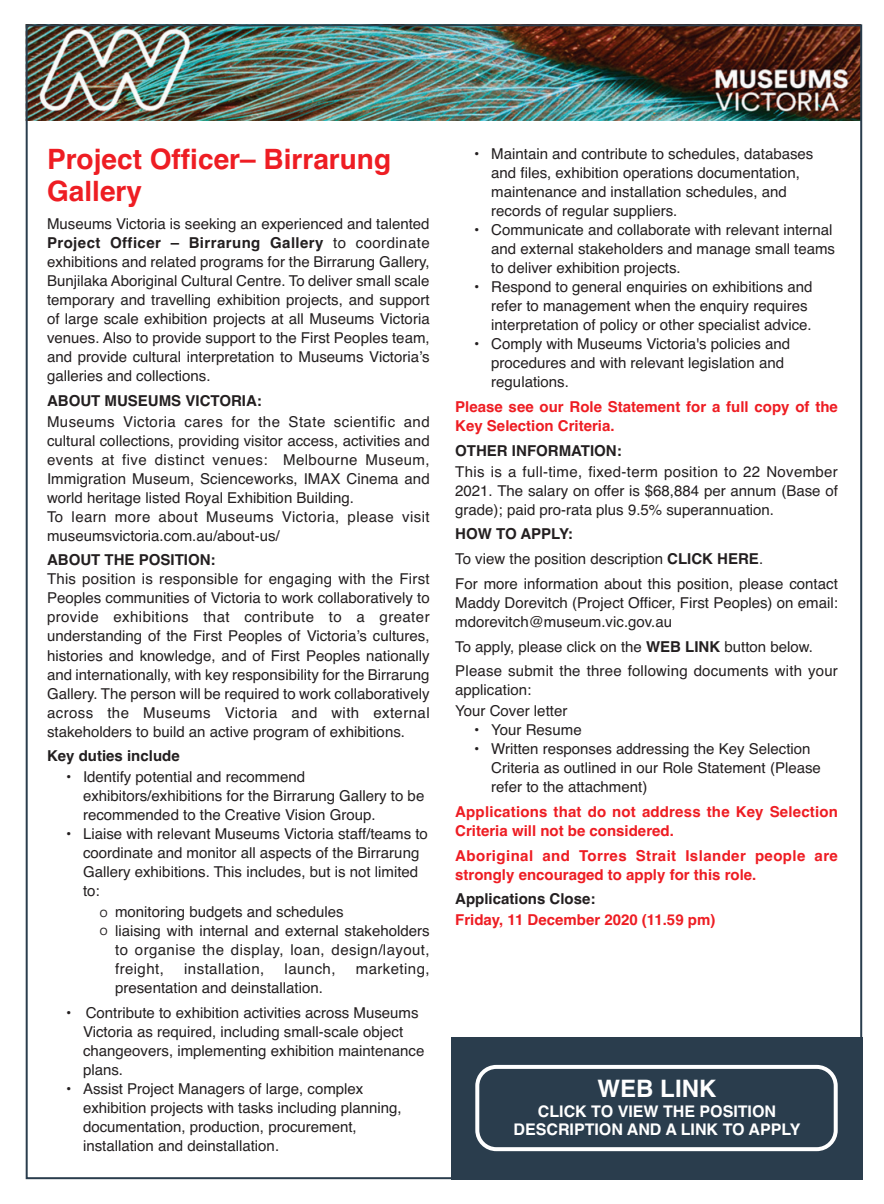
<style>
.page{position:relative;width:884px;height:1204px;background:#fff}
.page>*{position:absolute;margin:0;border:0;box-sizing:border-box;transform-origin:0 0}
.t1{font:700 28px/32px "Helvetica";color:#ee1d23}
.t2{font:700 24px "Helvetica";color:#fff}
.t3{font:700 16px/18px "Helvetica";color:#fff;text-align:center}
.t4{font:15px/19px "Helvetica";color:#231f20}
.t5{font:700 15px/19px "Helvetica";color:#ee1d23}
.t6{font:700 15px "Helvetica";color:#231f20}
.t7{font:700 15px/19px "Helvetica";letter-spacing:.03em;color:#ee1d23}
.t8{font:15px "Helvetica";letter-spacing:.03em;color:#231f20}
.t9{font:10px/18.6px "Helvetica";color:#231f20}
.s1{font-weight:700}
</style>
<div class="page">
<img style="left:29px;top:27px;width:829px;height:93px">
<div style="left:450px;top:1037px;width:411px;height:142px;background:#2a3d4d"></div>
<svg style="left:475px;top:1065px;width:362px;height:86px"></svg>
<h1 class="t1" style="left:47px;top:146px;width:345px">Project Officer– Birrarung<br>Gallery</h1>
<p class="t4" style="left:47px;top:216px;width:384px;text-align:justify">Museums Victoria is seeking an experienced and talented <span class="s1">Project Officer – Birrarung Gallery</span> to coordinate exhibitions and related programs for the Birrarung Gallery, Bunjilaka Aboriginal Cultural Centre. To deliver small scale temporary and travelling exhibition projects, and support of large scale exhibition projects at all Museums Victoria venues. Also to provide support to the First Peoples team, and provide cultural interpretation to Museums Victoria’s galleries and collections.</p>
<p class="t6" style="left:47px;top:395px;width:216px">ABOUT MUSEUMS VICTORIA:</p>
<p class="t4" style="left:47px;top:413px;width:384px">Museums Victoria cares for the State scientific and cultural collections, providing visitor access, activities and events at five distinct venues: Melbourne Museum, Immigration Museum, Scienceworks, IMAX Cinema and world heritage listed Royal Exhibition Building.<br>To learn more about Museums Victoria, please visit museumsvictoria.com.au/about-us/</p>
<p class="t6" style="left:47px;top:555px;width:170px">ABOUT THE POSITION:</p>
<p class="t4" style="left:47px;top:571px;width:384px;text-align:justify">This position is responsible for engaging with the First Peoples communities of Victoria to work collaboratively to provide exhibitions that contribute to a greater understanding of the First Peoples of Victoria’s cultures, histories and knowledge, and of First Peoples nationally and internationally, with key responsibility for the Birrarung Gallery. The person will be required to work collaboratively across the Museums Victoria and with external stakeholders to build an active program of exhibitions.</p>
<p class="t6" style="left:47px;top:750px;width:134px">Key duties include</p>
<p class="t4" style="left:83px;top:769px;width:342px;text-indent:-17px">• Identify potential and recommend exhibitors/exhibitions for the Birrarung Gallery to be recommended to the Creative Vision Group.</p>
<p class="t4" style="left:83px;top:826px;width:346px;text-indent:-17px">• Liaise with relevant Museums Victoria staff/teams to coordinate and monitor all aspects of the Birrarung Gallery exhibitions. This includes, but is not limited to:</p>
<p class="t4" style="left:115px;top:904px;width:316px">monitoring budgets and schedules<br>liaising with internal and external stakeholders to organise the display, loan, design/layout, freight,</p>
<p class="t9" style="left:100px;top:905px;width:9px">O<br>O</p>
<p class="t8" style="left:184px;top:963px;width:82px">installation,</p>
<p class="t4" style="left:284px;top:961px;width:52px">launch,</p>
<p class="t8" style="left:356px;top:963px;width:75px">marketing,</p>
<p class="t4" style="left:115px;top:980px;width:209px">presentation and deinstallation.</p>
<p class="t4" style="left:83px;top:1004px;width:342px;text-indent:-17px">• Contribute to exhibition activities across Museums Victoria as required, including small-scale object changeovers, implementing exhibition maintenance plans.</p>
<p class="t4" style="left:83px;top:1080px;width:320px;text-indent:-17px">• Assist Project Managers of large, complex exhibition projects with tasks including planning, documentation, production, procurement, installation and deinstallation.</p>
<p class="t4" style="left:491px;top:146px;width:323px;text-indent:-17px">• Maintain and contribute to schedules, databases and files, exhibition operations documentation, maintenance and installation schedules, and records of regular suppliers.</p>
<p class="t4" style="left:491px;top:222px;width:345px;text-indent:-17px">• Communicate and collaborate with relevant internal and external stakeholders and manage small teams to deliver exhibition projects.</p>
<p class="t4" style="left:491px;top:279px;width:322px;text-indent:-17px">• Respond to general enquiries on exhibitions and refer to management when the enquiry requires interpretation of policy or other specialist advice.</p>
<p class="t4" style="left:491px;top:336px;width:300px;text-indent:-17px">• Comply with Museums Victoria's policies and procedures and with relevant legislation and regulations.</p>
<p class="t5" style="left:455px;top:399px;width:384px">Please see our Role Statement for a full copy of the<br>Key Selection Criteria.</p>
<p class="t6" style="left:455px;top:445px;width:168px">OTHER INFORMATION:</p>
<p class="t4" style="left:455px;top:463px;width:384px;text-align:justify">This is a full-time, fixed-term position to 22 November 2021. The salary on offer is $68,884 per annum (Base of grade); paid pro-rata plus 9.5% superannuation.</p>
<p class="t4" style="left:455px;top:523px;width:384px;line-height:24.6px"><span class="s1">HOW TO APPLY:<br></span>To view the position description <span class="s1">CLICK HERE</span>.<br>For more information about this position, please contact</p>
<p class="t4" style="left:455px;top:594px;width:384px">Maddy Dorevitch (Project Officer, First Peoples) on email: mdorevitch@museum.vic.gov.au</p>
<p class="t4" style="left:455px;top:635px;width:384px;line-height:24.6px">To apply, please click on the <span class="s1">WEB LINK</span> button below.<br>Please submit the three following documents with your</p>
<p class="t4" style="left:455px;top:681px;width:113px;line-height:21px">application:<br>Your Cover letter</p>
<p class="t4" style="left:474px;top:722px;width:109px">• Your Resume</p>
<p class="t4" style="left:491px;top:741px;width:331px;text-indent:-17px">• Written responses addressing the Key Selection<br>Criteria as outlined in our Role Statement (Please refer to the attachment)</p>
<p class="t5" style="left:455px;top:803px;width:384px">Applications that do not address the Key Selection<br>Criteria will not be considered.</p>
<p class="t7" style="left:455px;top:847px;width:384px">Aboriginal and Torres Strait Islander people are strongly encouraged to apply for this role.</p>
<p class="t6" style="left:455px;top:893px;width:142px">Applications Close:</p>
<p class="t5" style="left:455px;top:912px;width:261px">Friday, 11 December 2020 (11.59 pm)</p>
<h2 class="t2" style="left:597px;top:1080px;width:120px">WEB LINK</h2>
<p class="t3" style="left:513px;top:1104px;width:288px">CLICK TO VIEW THE POSITION<br>DESCRIPTION AND A LINK TO APPLY</p>
</div>
